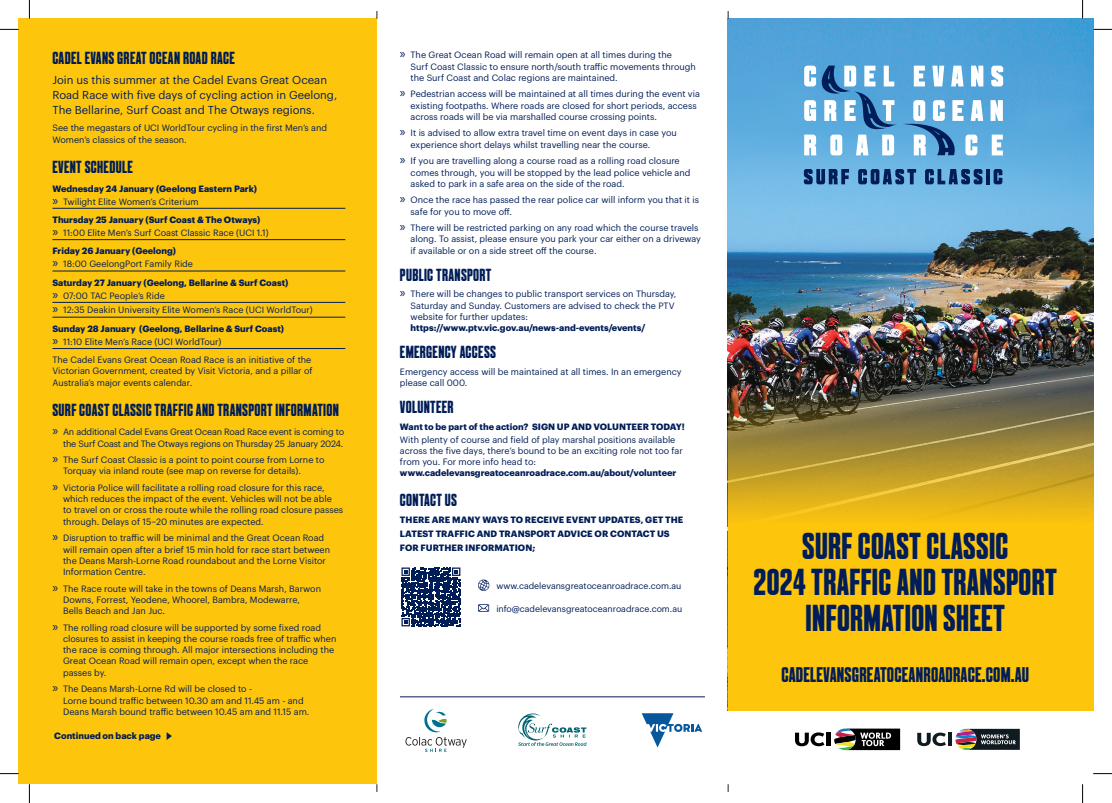
<style>
.page{position:relative;width:1112px;height:803px;background:#fff}
.page>*{position:absolute;margin:0;border:0;box-sizing:border-box;transform-origin:0 0}
.t1{font:37.5px/36.2px "A Beckett";letter-spacing:.01em;color:#001d58;text-align:center}
.t2{font:21.25px "A Beckett";letter-spacing:.01em;color:#001d58}
.t3{font:17.5px "A Beckett";letter-spacing:.02em;color:#001d58}
.t4{font:11.25px/15px "Graphik";color:#001d58}
.t5{font:9px/11.2px "Graphik";color:#001d58}
.t6{font:700 9px/13px "Graphik";color:#001d58}
.t7{font:9px/11.2px "Graphik";letter-spacing:-.02em;color:#001d58;text-align:right}
.t8{font:8.75px "Graphik";color:#001d58}
.s1{font-family:"Myriad Pro";font-weight:400;font-size:13.75px}
.s2{font-weight:400}
.s3{font-weight:700}
.s4{font-family:"Myriad Pro";font-size:13.75px}
</style>
<div class="page">
<img style="left:727px;top:19px;width:365px;height:267px">
<svg style="left:804px;top:66px;width:198px;height:89px"></svg>
<svg style="left:803px;top:169px;width:45px;height:15px"></svg>
<svg style="left:858px;top:169px;width:57px;height:15px"></svg>
<svg style="left:924px;top:169px;width:58px;height:15px"></svg>
<svg style="left:985px;top:169px;width:4px;height:15px"></svg>
<svg style="left:993px;top:169px;width:9px;height:15px"></svg>
<div style="left:19px;top:19px;width:358px;height:765px;background:#fec50d"></div>
<img style="left:727px;top:286px;width:365px;height:424px">
<hr style="left:52px;top:208px;width:293px;height:1px;background:#001d58">
<hr style="left:52px;top:239px;width:293px;height:1px;background:#001d58">
<hr style="left:52px;top:271px;width:293px;height:1px;background:#001d58">
<hr style="left:52px;top:302px;width:293px;height:1px;background:#001d58">
<hr style="left:52px;top:317px;width:293px;height:1px;background:#001d58">
<hr style="left:52px;top:348px;width:293px;height:1px;background:#001d58">
<hr style="left:400px;top:696px;width:304px;height:1px;background:#001d58">
<svg style="left:641px;top:713px;width:61px;height:34px"></svg>
<svg style="left:518px;top:713px;width:68px;height:33px"></svg>
<svg style="left:478px;top:604px;width:11px;height:8px"></svg>
<svg style="left:478px;top:579px;width:11px;height:12px"></svg>
<svg style="left:917px;top:729px;width:102px;height:21px"></svg>
<svg style="left:795px;top:732px;width:29px;height:14px"></svg>
<svg style="left:826px;top:733px;width:3px;height:13px"></svg>
<svg style="left:834px;top:728px;width:65px;height:22px"></svg>
<svg style="left:167px;top:732px;width:5px;height:8px"></svg>
<svg style="left:405px;top:709px;width:61px;height:43px"></svg>
<div style="left:399px;top:565px;width:63px;height:64px;background:linear-gradient(to right,#fff,#fff)"></div>
<svg style="left:401px;top:567px;width:59px;height:59px"></svg>
<svg style="left:0;top:29px;width:19px;height:1px"></svg>
<svg style="left:1092px;top:29px;width:19px;height:1px"></svg>
<svg style="left:0;top:773px;width:19px;height:1px"></svg>
<svg style="left:1093px;top:773px;width:18px;height:1px"></svg>
<svg style="left:29px;top:0;width:1px;height:19px"></svg>
<svg style="left:29px;top:784px;width:1px;height:19px"></svg>
<svg style="left:1081px;top:0;width:2px;height:19px"></svg>
<svg style="left:1082px;top:784px;width:1px;height:19px"></svg>
<h3 class="t3" style="left:52px;top:47px;width:184px">CADEL EVANS GREAT OCEAN ROAD RACE</h3>
<p class="t4" style="left:52px;top:72px;width:286px">Join us this summer at the Cadel Evans Great Ocean<br>Road Race with five days of cycling action in Geelong,<br>The Bellarine, Surf Coast and The Otways regions.</p>
<p class="t5" style="left:52px;top:122px;width:276px">See the megastars of UCI WorldTour cycling in the first Men’s and<br>Women’s classics of the season.</p>
<h3 class="t3" style="left:52px;top:156px;width:82px">EVENT SCHEDULE</h3>
<p class="t6" style="left:52px;top:181px;width:206px">Wednesday 24 January (Geelong Eastern Park) <span class="s1">»</span> <span class="s2">Twilight Elite Women’s Criterium</span></p>
<p class="t5" style="left:52px;top:212px;width:218px;line-height:13px"><span class="s3">Thursday 25 January (Surf Coast &amp; The Otways)<br></span><span class="s4">»</span> 11:00 Elite Men’s Surf Coast Classic Race (UCI 1.1)</p>
<p class="t5" style="left:52px;top:244px;width:142px;line-height:13px"><span class="s3">Friday 26 January (Geelong)<br></span><span class="s4">»</span> 18:00 GeelongPort Family Ride</p>
<p class="t6" style="left:52px;top:275px;width:237px">Saturday 27 January (Geelong, Bellarine &amp; Surf Coast) <span class="s1">»</span> <span class="s2">07:00 TAC People’s Ride</span></p>
<p class="t5" style="left:52px;top:300px;width:262px;line-height:18.4px"><span class="s4">»</span> 12:35 Deakin University Elite Women’s Race (UCI WorldTour)<br><span class="s3">Sunday 28 January (Geelong, Bellarine &amp; Surf Coast)</span></p>
<p class="t5" style="left:52px;top:332px;width:260px;line-height:18.4px"><span class="s4">»</span> 11:10 Elite Men’s Race (UCI WorldTour)<br>The Cadel Evans Great Ocean Road Race is an initiative of the</p>
<p class="t5" style="left:52px;top:365px;width:261px">Victorian Government, created by Visit Victoria, and a pillar of<br>Australia’s major events calendar.</p>
<h3 class="t3" style="left:52px;top:399px;width:288px">SURF COAST CLASSIC TRAFFIC AND TRANSPORT INFORMATION</h3>
<p class="t7" style="left:52px;top:426px;width:293px"><span class="s4">»</span> An additional Cadel Evans Great Ocean Road Race event is coming to the Surf Coast and The Otways regions on Thursday 25 January 2024.</p>
<p class="t5" style="left:63px;top:453px;width:263px;text-indent:-11px"><span class="s4">»</span> The Surf Coast Classic is a point to point course from Lorne to<br>Torquay via inland route (see map on reverse for details).</p>
<p class="t5" style="left:63px;top:481px;width:281px;text-indent:-11px"><span class="s4">»</span> Victoria Police will facilitate a rolling road closure for this race, which reduces the impact of the event. Vehicles will not be able<br>to travel on or cross the route while the rolling road closure passes through. Delays of 15–20 minutes are expected.</p>
<p class="t5" style="left:63px;top:532px;width:268px;text-indent:-11px"><span class="s4">»</span> Disruption to traffic will be minimal and the Great Ocean Road will remain open after a brief 15 min hold for race start between the Deans Marsh-Lorne Road roundabout and the Lorne Visitor Information Centre.</p>
<p class="t5" style="left:63px;top:582px;width:259px;text-indent:-11px"><span class="s4">»</span> The Race route will take in the towns of Deans Marsh, Barwon<br>Downs, Forrest, Yeodene, Whoorel, Bambra, Modewarre,<br>Bells Beach and Jan Juc.</p>
<p class="t5" style="left:63px;top:621px;width:275px;text-indent:-11px"><span class="s4">»</span> The rolling road closure will be supported by some fixed road closures to assist in keeping the course roads free of traffic when the race is coming through. All major intersections including the Great Ocean Road will remain open, except when the race passes by.</p>
<p class="t5" style="left:63px;top:683px;width:248px;text-indent:-11px"><span class="s4">»</span> The Deans Marsh-Lorne Rd will be closed to -<br>Lorne bound traffic between 10.30 am and 11.45 am - and<br>Deans Marsh bound traffic between 10.45 am and 11.15 am.</p>
<p class="t6" style="left:54px;top:728px;width:108px">Continued on back page</p>
<p class="t5" style="left:410px;top:49px;width:287px;text-indent:-11px"><span class="s4">»</span> The Great Ocean Road will remain open at all times during the<br>Surf Coast Classic to ensure north/south traffic movements through the Surf Coast and Colac regions are maintained.</p>
<p class="t5" style="left:410px;top:88px;width:291px;text-indent:-11px"><span class="s4">»</span> Pedestrian access will be maintained at all times during the event via existing footpaths. Where roads are closed for short periods, access across roads will be via marshalled course crossing points.</p>
<p class="t5" style="left:410px;top:127px;width:268px;text-indent:-11px"><span class="s4">»</span> It is advised to allow extra travel time on event days in case you experience short delays whilst travelling near the course.</p>
<p class="t5" style="left:410px;top:155px;width:281px;text-indent:-11px"><span class="s4">»</span> If you are travelling along a course road as a rolling road closure comes through, you will be stopped by the lead police vehicle and asked to park in a safe area on the side of the road.</p>
<p class="t5" style="left:410px;top:194px;width:290px;text-indent:-11px"><span class="s4">»</span> Once the race has passed the rear police car will inform you that it is safe for you to move off.</p>
<p class="t5" style="left:410px;top:221px;width:292px;text-indent:-11px"><span class="s4">»</span> There will be restricted parking on any road which the course travels along. To assist, please ensure you park your car either on a driveway if available or on a side street off the course.</p>
<h3 class="t3" style="left:400px;top:264px;width:93px">PUBLIC TRANSPORT</h3>
<p class="t5" style="left:410px;top:288px;width:267px;text-indent:-11px"><span class="s4">»</span> There will be changes to public transport services on Thursday,<br>Saturday and Sunday. Customers are advised to check the PTV website for further updates:</p>
<p class="t6" style="left:410px;top:320px;width:236px">https://www.ptv.vic.gov.au/news-and-events/events/</p>
<h3 class="t3" style="left:400px;top:341px;width:97px">EMERGENCY ACCESS</h3>
<p class="t5" style="left:400px;top:365px;width:283px">Emergency access will be maintained at all times. In an emergency please call 000.</p>
<h3 class="t3" style="left:400px;top:396px;width:55px">VOLUNTEER</h3>
<p class="t6" style="left:400px;top:419px;width:286px">Want to be part of the action? SIGN UP AND VOLUNTEER TODAY!</p>
<p class="t5" style="left:400px;top:433px;width:284px">With plenty of course and field of play marshal positions available across the five days, there’s bound to be an exciting role not too far from you. For more info head to:</p>
<p class="t6" style="left:400px;top:466px;width:278px">www.cadelevansgreatoceanroadrace.com.au/about/volunteer</p>
<h3 class="t3" style="left:400px;top:489px;width:59px">CONTACT US</h3>
<p class="t6" style="left:400px;top:512px;width:285px;line-height:13.8px">THERE ARE MANY WAYS TO RECEIVE EVENT UPDATES, GET THE<br>LATEST TRAFFIC AND TRANSPORT ADVICE OR CONTACT US<br>FOR FURTHER INFORMATION;</p>
<p class="t8" style="left:496px;top:579px;width:186px">www.cadelevansgreatoceanroadrace.com.au</p>
<p class="t8" style="left:496px;top:602px;width:187px">info@cadelevansgreatoceanroadrace.com.au</p>
<h1 class="t1" style="left:753px;top:527px;width:305px">SURF COAST CLASSIC<br>2024 TRAFFIC AND TRANSPORT<br>INFORMATION SHEET</h1>
<h2 class="t2" style="left:781px;top:661px;width:249px">CADELEVANSGREATOCEANROADRACE.COM.AU</h2>
</div>
